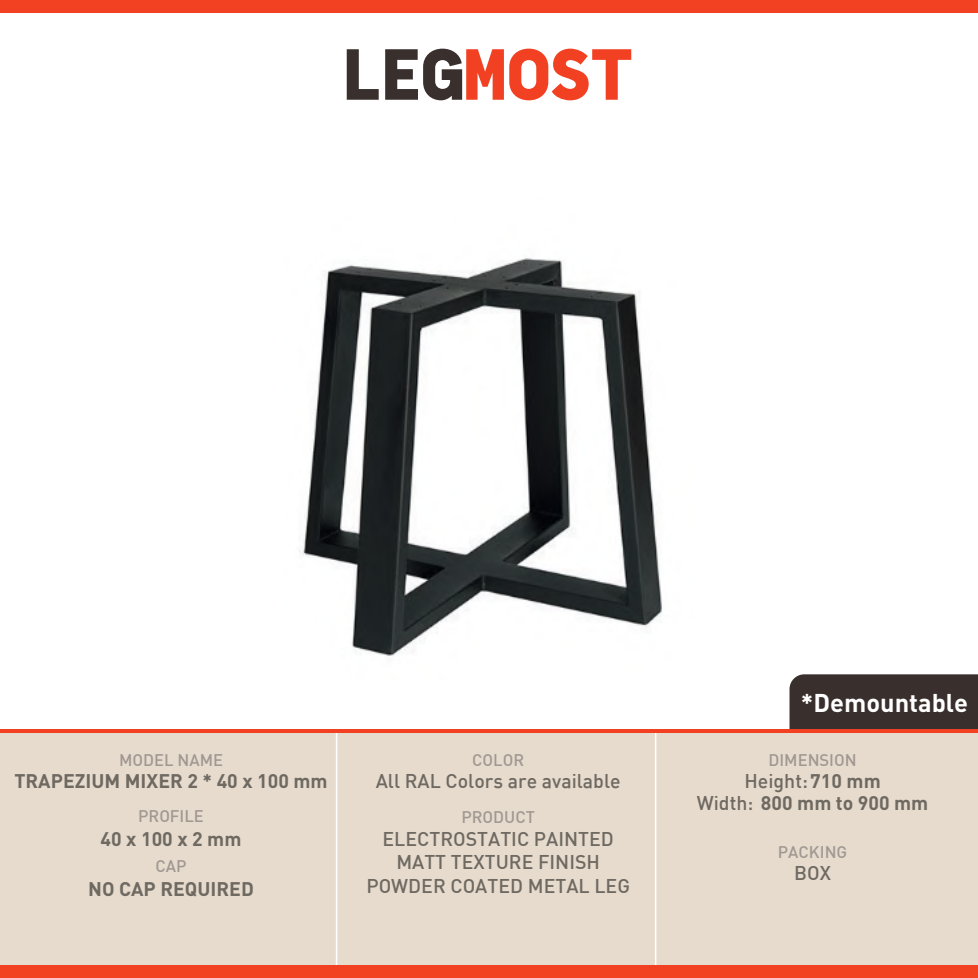
<style>
.page{position:relative;width:978px;height:978px;background:#fff}
.page>*{position:absolute;margin:0;border:0;box-sizing:border-box;transform-origin:0 0}
.t1{font:700 25.35px "DIN";color:#fff}
.t2{font:500 19.5px/23.4px "DIN";color:#6e6961;text-align:center}
.t3{font:700 19.5px/21.9px "DIN";color:#6e6961;text-align:center}
.t4{font:500 16.5px "DIN";color:#a09891}
.s1{font-weight:500}
</style>
<div class="page">
<img style="left:299px;top:258px;width:363px;height:398px">
<div style="left:0;top:0;width:978px;height:12px;background:#f24022"></div>
<div style="left:0;top:729px;width:978px;height:237px;background:#e7dbce"></div>
<hr style="left:655px;top:729px;width:1px;height:241px;background:#fff">
<hr style="left:336px;top:729px;width:1px;height:241px;background:#fff">
<div style="left:0;top:966px;width:978px;height:12px;background:#f24022"></div>
<div style="left:789px;top:674px;width:189px;height:55px;background:#39302e"></div>
<hr style="left:0;top:729px;width:978px;height:4px;background:#f24022">
<svg style="left:347px;top:49px;width:32px;height:51px"></svg>
<svg style="left:385px;top:49px;width:246px;height:51px"></svg>
<p class="t4" style="left:119px;top:750px;width:106px">MODEL NAME</p>
<p class="t3" style="left:14px;top:769px;width:315px">TRAPEZIUM MIXER 2 * 40 x 100 mm</p>
<p class="t4" style="left:138px;top:806px;width:67px">PROFILE</p>
<p class="t3" style="left:101px;top:827px;width:142px">40 x 100 x 2 mm</p>
<p class="t4" style="left:156px;top:856px;width:33px">CAP</p>
<p class="t3" style="left:88px;top:877px;width:167px">NO CAP REQUIRED</p>
<p class="t4" style="left:472px;top:750px;width:53px">COLOR</p>
<p class="t2" style="left:376px;top:769px;width:246px">All RAL Colors are available</p>
<p class="t4" style="left:461px;top:806px;width:75px">PRODUCT</p>
<p class="t2" style="left:366px;top:826px;width:265px">ELECTROSTATIC PAINTED<br>MATT TEXTURE FINISH<br>POWDER COATED METAL LEG</p>
<p class="t1" style="left:801px;top:687px;width:169px">*Demountable</p>
<p class="t4" style="left:768px;top:750px;width:90px">DIMENSION</p>
<p class="t3" style="left:697px;top:769px;width:233px"><span class="s1">Height:</span> 710 mm<br><span class="s1">Width:</span> 800 mm to 900 mm</p>
<p class="t4" style="left:778px;top:841px;width:71px">PACKING</p>
<p class="t2" style="left:794px;top:860px;width:38px">BOX</p>
</div>
